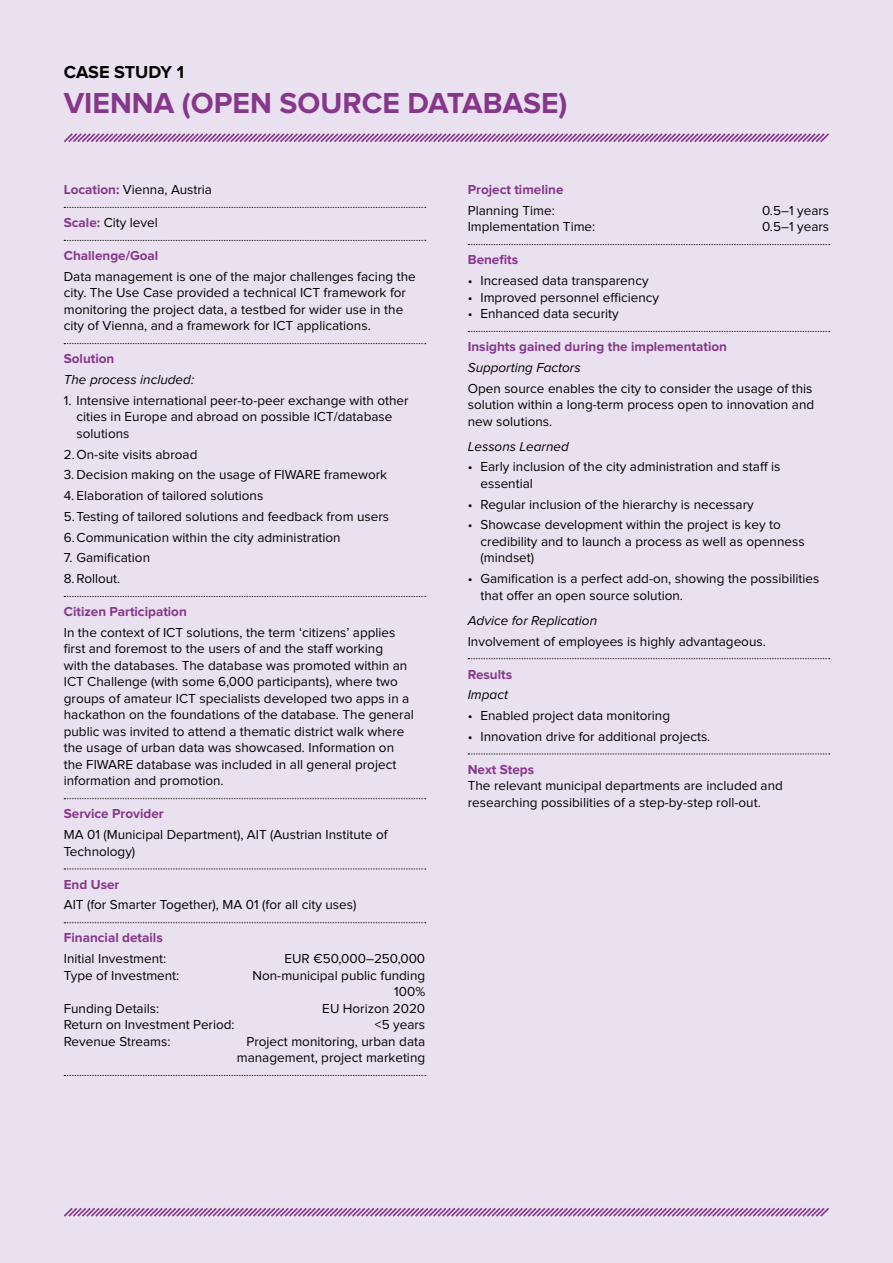
<style>
.page{position:relative;width:893px;height:1263px;background:#eae1f0}
.page>*{position:absolute;margin:0;border:0;box-sizing:border-box;transform-origin:0 0}
.t1{font:700 30px "Proxima Nova";color:#86378b}
.t2{font:700 18px "Proxima Nova";letter-spacing:-.005em;color:#000}
.t3{font:13.5px/16.5px "Proxima Nova";color:#000}
.t4{font:700 13.5px "Proxima Nova";color:#86378b}
.t5{font:italic 13.5px "Proxima Nova";color:#000}
.s1{font-weight:700;color:#86378b}
</style>
<div class="page">
<svg style="left:64px;top:207px;width:362px;height:1px"></svg>
<svg style="left:64px;top:240px;width:362px;height:1px"></svg>
<svg style="left:64px;top:343px;width:362px;height:1px"></svg>
<svg style="left:64px;top:596px;width:362px;height:1px"></svg>
<svg style="left:64px;top:798px;width:362px;height:1px"></svg>
<svg style="left:64px;top:868px;width:362px;height:1px"></svg>
<svg style="left:64px;top:922px;width:362px;height:1px"></svg>
<svg style="left:64px;top:1075px;width:362px;height:1px"></svg>
<svg style="left:468px;top:244px;width:362px;height:1px"></svg>
<svg style="left:468px;top:331px;width:362px;height:1px"></svg>
<svg style="left:468px;top:658px;width:362px;height:1px"></svg>
<svg style="left:468px;top:753px;width:362px;height:1px"></svg>
<svg style="left:64px;top:133px;width:765px;height:9px"></svg>
<svg style="left:64px;top:1207px;width:765px;height:10px"></svg>
<h2 class="t2" style="left:64px;top:62px;width:122px">CASE STUDY 1</h2>
<h1 class="t1" style="left:64px;top:85px;width:505px">VIENNA (OPEN SOURCE DATABASE)</h1>
<p class="t3" style="left:64px;top:182px;width:150px"><span class="s1">Location:</span> Vienna, Austria</p>
<p class="t3" style="left:64px;top:215px;width:96px"><span class="s1">Scale:</span> City level</p>
<p class="t4" style="left:64px;top:248px;width:96px">Challenge/Goal</p>
<p class="t3" style="left:64px;top:269px;width:353px">Data management is one of the major challenges facing the city. The Use Case provided a technical ICT framework for monitoring the project data, a testbed for wider use in the city of Vienna, and a framework for ICT applications.</p>
<p class="t4" style="left:64px;top:351px;width:52px">Solution</p>
<p class="t5" style="left:64px;top:372px;width:132px">The process included:</p>
<p class="t3" style="left:77px;top:393px;width:334px;text-indent:-13px">1. Intensive international peer-to-peer exchange with other cities in Europe and abroad on possible ICT/database solutions</p>
<p class="t3" style="left:64px;top:447px;width:135px">2.On-site visits abroad</p>
<p class="t3" style="left:64px;top:467px;width:325px">3. Decision making on the usage of FIWARE framework</p>
<p class="t3" style="left:64px;top:486px;width:327px;line-height:20.7px">4. Elaboration of tailored solutions<br>5.Testing of tailored solutions and feedback from users<br>6.Communication within the city administration</p>
<p class="t3" style="left:64px;top:548px;width:88px;line-height:20.7px">7. Gamification<br>8.Rollout.</p>
<p class="t4" style="left:64px;top:604px;width:125px">Citizen Participation</p>
<p class="t3" style="left:64px;top:625px;width:352px">In the context of ICT solutions, the term ‘citizens’ applies first and foremost to the users of and the staff working<br>with the databases. The database was promoted within an ICT Challenge (with some 6,000 participants), where two groups of amateur ICT specialists developed two apps in a hackathon on the foundations of the database. The general public was invited to attend a thematic district walk where the usage of urban data was showcased. Information on the FIWARE database was included in all general project information and promotion.</p>
<p class="t4" style="left:64px;top:806px;width:102px">Service Provider</p>
<p class="t3" style="left:64px;top:827px;width:325px">MA 01 (Municipal Department), AIT (Austrian Institute of<br>Technology)</p>
<p class="t4" style="left:64px;top:876px;width:57px">End User</p>
<p class="t3" style="left:64px;top:897px;width:294px">AIT (for Smarter Together), MA 01 (for all city uses)</p>
<p class="t4" style="left:64px;top:930px;width:100px">Financial details</p>
<p class="t3" style="left:64px;top:951px;width:104px">Initial Investment:</p>
<p class="t3" style="left:284px;top:951px;width:142px">EUR €50,000–250,000</p>
<p class="t3" style="left:64px;top:967px;width:117px">Type of Investment:</p>
<p class="t3" style="left:253px;top:967px;width:174px;text-align:right">Non-municipal public funding<br>100%</p>
<p class="t3" style="left:64px;top:1000px;width:97px">Funding Details:</p>
<p class="t3" style="left:322px;top:1000px;width:104px">EU Horizon 2020</p>
<p class="t3" style="left:64px;top:1017px;width:172px">Return on Investment Period:</p>
<p class="t3" style="left:375px;top:1017px;width:52px">&lt;5 years</p>
<p class="t3" style="left:64px;top:1033px;width:108px">Revenue Streams:</p>
<p class="t3" style="left:237px;top:1033px;width:190px;text-align:right">Project monitoring, urban data management, project marketing</p>
<p class="t4" style="left:468px;top:182px;width:97px">Project timeline</p>
<p class="t3" style="left:468px;top:203px;width:89px">Planning Time:</p>
<p class="t3" style="left:762px;top:203px;width:69px">0.5–1 years</p>
<p class="t3" style="left:468px;top:219px;width:129px">Implementation Time:</p>
<p class="t3" style="left:762px;top:219px;width:69px">0.5–1 years</p>
<p class="t4" style="left:468px;top:252px;width:52px">Benefits</p>
<p class="t3" style="left:468px;top:273px;width:182px">• Increased data transparency</p>
<p class="t3" style="left:468px;top:290px;width:193px">• Improved personnel efficiency</p>
<p class="t3" style="left:468px;top:306px;width:153px">• Enhanced data security</p>
<p class="t4" style="left:468px;top:339px;width:261px">Insights gained during the implementation</p>
<p class="t5" style="left:468px;top:360px;width:114px">Supporting Factors</p>
<p class="t3" style="left:468px;top:381px;width:348px">Open source enables the city to consider the usage of this solution within a long-term process open to innovation and new solutions.</p>
<p class="t5" style="left:468px;top:439px;width:103px">Lessons Learned</p>
<p class="t3" style="left:480px;top:459px;width:301px;text-indent:-13px">• Early inclusion of the city administration and staff is essential</p>
<p class="t3" style="left:468px;top:497px;width:288px">• Regular inclusion of the hierarchy is necessary</p>
<p class="t3" style="left:480px;top:517px;width:326px;text-indent:-13px">• Showcase development within the project is key to credibility and to launch a process as well as openness (mindset)</p>
<p class="t3" style="left:480px;top:571px;width:340px;text-indent:-13px">• Gamification is a perfect add-on, showing the possibilities that offer an open source solution.</p>
<p class="t5" style="left:468px;top:613px;width:131px">Advice for Replication</p>
<p class="t3" style="left:468px;top:633px;width:300px">Involvement of employees is highly advantageous.</p>
<p class="t4" style="left:468px;top:666px;width:46px">Results</p>
<p class="t5" style="left:468px;top:687px;width:42px">Impact</p>
<p class="t3" style="left:468px;top:708px;width:204px">• Enabled project data monitoring</p>
<p class="t3" style="left:468px;top:728px;width:244px">• Innovation drive for additional projects.</p>
<p class="t4" style="left:468px;top:761px;width:68px">Next Steps</p>
<p class="t3" style="left:468px;top:778px;width:317px">The relevant municipal departments are included and researching possibilities of a step-by-step roll-out.</p>
</div>
